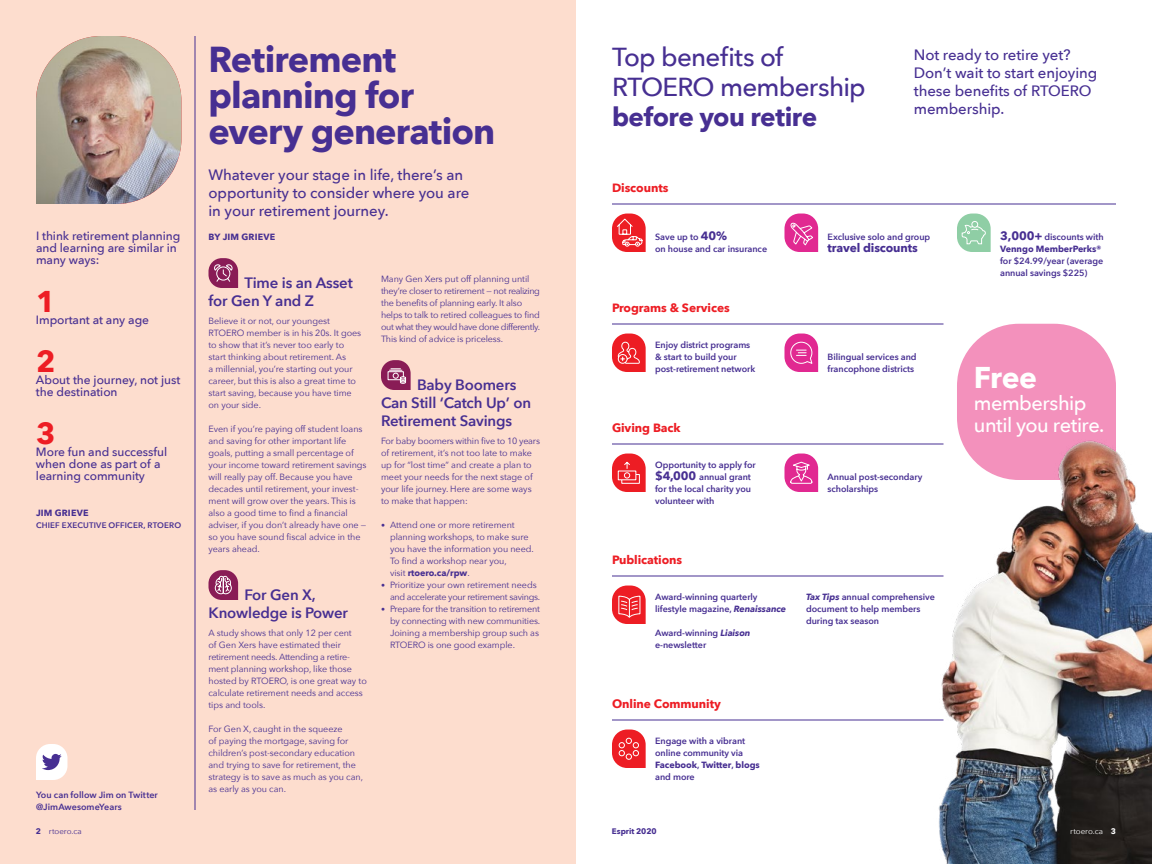
<style>
.page{position:relative;width:1152px;height:864px;background:#fff}
.page>*{position:absolute;margin:0;border:0;box-sizing:border-box;transform-origin:0 0}
.t1{font:700 36px/36px "Avenir Next";letter-spacing:-.025em;color:#472f92}
.t2{font:700 30px "Avenir Next";color:#fff}
.t3{font:700 30px "Avenir Next";color:#ed1d24}
.t4{font:500 26px/30px "Avenir Next";letter-spacing:-.03em;color:#472f92}
.t5{font:700 26px "Avenir Next";letter-spacing:-.015em;color:#472f92}
.t6{font:500 20px/22px "Avenir Next";letter-spacing:-.025em;color:#fff}
.t7{font:500 15px/18px "Avenir Next";letter-spacing:-.005em;color:#472f92}
.t8{font:600 15px/18px "Avenir Next";letter-spacing:-.01em;color:#472f92}
.t9{font:500 12px/12px "Avenir Next";letter-spacing:-.005em;color:#472f92}
.t10{font:700 12px "Avenir Next";letter-spacing:-.005em;color:#ed1d24}
.t11{font:700 12px "Avenir Next";letter-spacing:-.01em;color:#472f92}
.t12{font:9px/12px "Avenir Next";letter-spacing:-.005em;color:#472f92}
.t13{font:600 9px/12px "Avenir Next";letter-spacing:-.005em;color:#472f92}
.t14{font:9px/12px "Avenir Next";letter-spacing:-.03em;color:#472f92}
.t15{font:700 9px/12px "Avenir Next";letter-spacing:-.005em;color:#472f92}
.t16{font:700 9px "Avenir Next";letter-spacing:.02em;color:#472f92}
.t17{font:600 8px "Avenir Next";letter-spacing:.02em;color:#472f92}
.t18{font:8px "Avenir Next";letter-spacing:-.005em;color:#472f92}
.t19{font:700 8px "Avenir Next";color:#472f92}
.t20{font:8px "Avenir Next";letter-spacing:-.005em;color:#fff}
.s1{font-size:8px}
.s2{font-weight:700}
.s3{font-weight:700;font-size:12px}
.s4{font-weight:700;font-style:italic}
.s5{font-size:12px}
.s6{font-weight:600}
</style>
<div class="page">
<div style="left:0;top:0;width:576px;height:864px;background:#fdddce"></div>
<img style="left:36px;top:36px;width:146px;height:168px">
<hr style="left:195px;top:36px;width:1px;height:774px;background:#472f92">
<hr style="left:612px;top:204px;width:504px;height:1px;background:#472f92">
<hr style="left:612px;top:324px;width:332px;height:1px;background:#472f92">
<hr style="left:612px;top:444px;width:332px;height:1px;background:#472f92">
<svg style="left:36px;top:744px;width:31px;height:36px"></svg>
<svg style="left:612px;top:214px;width:34px;height:38px"></svg>
<svg style="left:784px;top:214px;width:34px;height:38px"></svg>
<svg style="left:957px;top:214px;width:34px;height:38px"></svg>
<svg style="left:959px;top:324px;width:155px;height:44px"></svg>
<img style="left:771px;top:368px;width:381px;height:496px">
<svg style="left:612px;top:334px;width:34px;height:38px"></svg>
<svg style="left:784px;top:334px;width:34px;height:38px"></svg>
<hr style="left:612px;top:720px;width:332px;height:1px;background:#472f92">
<svg style="left:612px;top:730px;width:34px;height:38px"></svg>
<svg style="left:612px;top:454px;width:34px;height:38px"></svg>
<hr style="left:612px;top:576px;width:332px;height:1px;background:#472f92">
<svg style="left:612px;top:586px;width:34px;height:38px"></svg>
<svg style="left:784px;top:454px;width:34px;height:38px"></svg>
<svg style="left:208px;top:570px;width:30px;height:30px"></svg>
<svg style="left:381px;top:360px;width:30px;height:30px"></svg>
<svg style="left:208px;top:258px;width:30px;height:30px"></svg>
<h3 class="t9" style="left:36px;top:229px;width:146px">I think retirement planning and learning are similar in many ways:</h3>
<h2 class="t3" style="left:36px;top:276px;width:21px">1</h2>
<h3 class="t9" style="left:36px;top:313px;width:115px">Important at any age</h3>
<h2 class="t3" style="left:36px;top:336px;width:21px">2</h2>
<h3 class="t9" style="left:36px;top:373px;width:146px">About the journey, not just the destination</h3>
<h2 class="t3" style="left:36px;top:408px;width:21px">3</h2>
<h3 class="t9" style="left:36px;top:445px;width:133px">More fun and successful when done as part of a learning community</h3>
<p class="t16" style="left:36px;top:505px;width:54px">JIM GRIEVE</p>
<p class="t17" style="left:36px;top:518px;width:147px">CHIEF EXECUTIVE OFFICER, RTOERO</p>
<p class="t13" style="left:36px;top:789px;width:123px">You can follow Jim on Twitter @JimAwesomeYears</p>
<h1 class="t1" style="left:208px;top:41px;width:288px">Retirement planning for every generation</h1>
<h3 class="t4" style="left:612px;top:41px;width:255px">Top benefits of<br>RTOERO membership</h3>
<h3 class="t5" style="left:612px;top:94px;width:207px">before you retire</h3>
<h3 class="t7" style="left:914px;top:45px;width:185px">Not ready to retire yet?<br>Don’t wait to start enjoying these benefits of RTOERO membership.</h3>
<h3 class="t7" style="left:208px;top:165px;width:262px">Whatever your stage in life, there’s an opportunity to consider where you are in your retirement journey.</h3>
<p class="t16" style="left:208px;top:229px;width:68px">BY JIM GRIEVE</p>
<h3 class="t8" style="left:208px;top:273px;width:146px;text-indent:36px">Time is an Asset for Gen Y and Z</h3>
<p class="t12" style="left:208px;top:314px;width:154px">Believe it or not, our youngest<br>RTOERO member is in his 20s. It goes to show that it’s never too early to start thinking about retirement. As<br>a millennial, you’re starting out your career, but this is also a great time to start saving, because you have time on your side.</p>
<p class="t12" style="left:208px;top:422px;width:160px">Even if you’re paying off student loans and saving for other important life goals, putting a small percentage of your income toward retirement savings will really pay off. Because you have decades until retirement, your invest&shy;ment will grow over the years. This is also a good time to find a financial adviser, if you don’t already have one — so you have sound fiscal advice in the years ahead.</p>
<h3 class="t8" style="left:208px;top:585px;width:141px;text-align:center">For Gen X,<br>Knowledge is Power</h3>
<p class="t12" style="left:208px;top:626px;width:160px">A study shows that only 12 per cent<br>of Gen Xers have estimated their retirement needs. Attending a retire&shy;ment planning workshop, like those hosted by RTOERO, is one great way to calculate retirement needs and access tips and tools.</p>
<p class="t12" style="left:208px;top:722px;width:156px">For Gen X, caught in the squeeze<br>of paying the mortgage, saving for children’s post-secondary education and trying to save for retirement, the strategy is to save as much as you can, as early as you can.</p>
<p class="t12" style="left:381px;top:272px;width:161px">Many Gen Xers put off planning until they’re closer to retirement — not realizing the benefits of planning early. It also helps to talk to retired colleagues to find out what they would have done differently.<br>This kind of advice is priceless.</p>
<h3 class="t8" style="left:381px;top:375px;width:152px;text-indent:36px">Baby Boomers<br>Can Still ‘Catch Up’ on<br>Retirement Savings</h3>
<p class="t12" style="left:381px;top:434px;width:161px">For baby boomers within five to 10 years of retirement, it’s not too late to make up for “lost time” and create a plan to meet your needs for the next stage of your life journey. Here are some ways to make that happen:</p>
<p class="t12" style="left:390px;top:518px;width:145px;text-indent:-9px"><span class="s1">•</span> Attend one or more retirement planning workshops, to make sure you have the information you need.<br>To find a workshop near you,<br>visit <span class="s2">rtoero.ca/rpw</span>.</p>
<p class="t14" style="left:390px;top:578px;width:152px;text-indent:-9px"><span class="s1">•</span> Prioritize your own retirement needs and accelerate your retirement savings.</p>
<p class="t12" style="left:390px;top:602px;width:152px;text-indent:-9px"><span class="s1">•</span> Prepare for the transition to retirement by connecting with new communities.<br>Joining a membership group such as RTOERO is one good example.</p>
<h3 class="t10" style="left:612px;top:177px;width:58px">Discounts</h3>
<p class="t13" style="left:655px;top:231px;width:114px">Save up to <span class="s3">40%<br></span>on house and car insurance</p>
<h3 class="t10" style="left:612px;top:297px;width:119px">Programs &amp; Services</h3>
<p class="t13" style="left:655px;top:339px;width:102px">Enjoy district programs &amp; start to build your post-retirement network</p>
<h3 class="t10" style="left:612px;top:417px;width:70px">Giving Back</h3>
<p class="t13" style="left:655px;top:459px;width:102px">Opportunity to apply for <span class="s3">$4,000</span> annual grant for the local charity you volunteer with</p>
<h3 class="t10" style="left:612px;top:549px;width:72px">Publications</h3>
<p class="t13" style="left:655px;top:591px;width:133px">Award-winning quarterly lifestyle magazine, <span class="s4">Renaissance</span></p>
<p class="t13" style="left:655px;top:627px;width:97px">Award-winning <span class="s4">Liaison </span>e-newsletter</p>
<h3 class="t10" style="left:612px;top:693px;width:110px">Online Community</h3>
<p class="t13" style="left:655px;top:735px;width:106px">Engage with a vibrant online community via<br><span class="s2">Facebook</span>, <span class="s2">Twitter</span>, <span class="s2">blogs </span>and more</p>
<p class="t13" style="left:828px;top:231px;width:104px">Exclusive solo and group</p>
<h3 class="t11" style="left:828px;top:237px;width:92px">travel discounts</h3>
<p class="t13" style="left:828px;top:351px;width:91px">Bilingual services and francophone districts</p>
<p class="t13" style="left:828px;top:471px;width:96px">Annual post-secondary scholarships</p>
<p class="t13" style="left:806px;top:591px;width:130px"><span class="s4">Tax Tips</span> annual comprehensive document to help members during tax season</p>
<p class="t15" style="left:1000px;top:231px;width:105px"><span class="s5">3,000+</span> <span class="s6">discounts with<br></span>Venngo MemberPerks®</p>
<p class="t13" style="left:1000px;top:255px;width:105px">for $24.99/year (average annual savings $225)</p>
<h2 class="t2" style="left:974px;top:351px;width:65px">Free</h2>
<h3 class="t6" style="left:974px;top:391px;width:132px">membership until you retire.</h3>
<p class="t18" style="left:36px;top:824px;width:47px"><span class="s2">2</span> rtoero.ca</p>
<p class="t19" style="left:612px;top:824px;width:46px">Esprit 2020</p>
<p class="t20" style="left:1070px;top:824px;width:47px">rtoero.ca <span class="s2">3</span></p>
</div>
